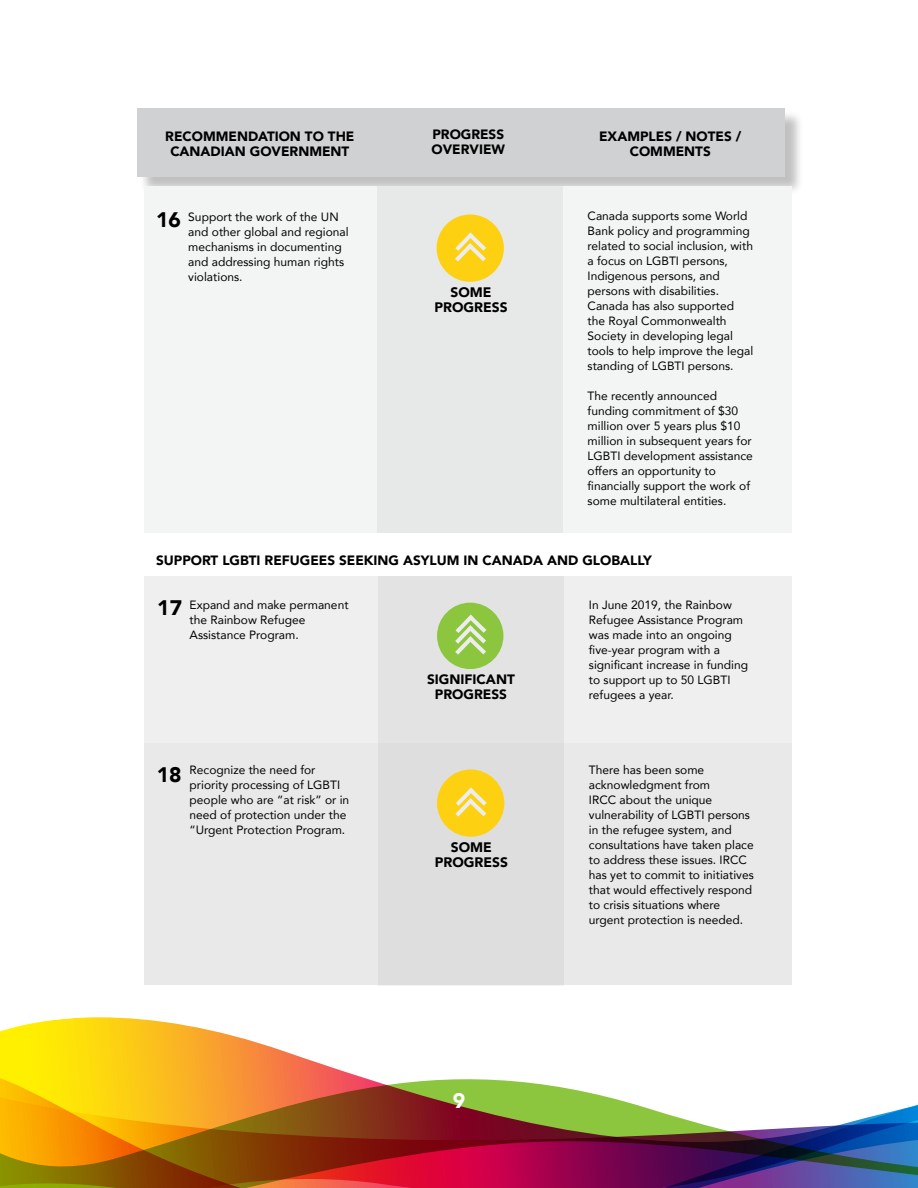
<style>
.page{position:relative;width:918px;height:1188px;background:#fff}
.page>*{position:absolute;margin:0;border:0;box-sizing:border-box;transform-origin:0 0}
.t1{font:900 21px "Avenir";color:#000}
.t2{font:900 21px "Avenir";color:#fff}
.t3{font:900 13.8px/15.3px "Avenir";color:#000;text-align:center}
.t4{font:900 13.65px/15.1px "Avenir";color:#000;text-align:center}
.t5{font:900 13.5px/15px "Avenir";color:#000;text-align:center}
.t6{font:12px/15px "Avenir";color:#000}
</style>
<div class="page">
<div style="left:144px;top:742px;width:648px;height:244px;background:#e9e9ea"></div>
<div style="left:144px;top:576px;width:648px;height:166px;background:#efeff0"></div>
<div style="left:139px;top:110px;width:665px;height:85px;background:#000;opacity:.25"></div>
<div style="left:137px;top:108px;width:648px;height:68px;background:#cfd1d2"></div>
<div style="left:144px;top:186px;width:648px;height:347px;background:#f3f4f4"></div>
<div style="left:378px;top:186px;width:185px;height:347px;background:#e7e8e8"></div>
<svg style="left:0;top:1017px;width:918px;height:171px"></svg>
<div style="left:378px;top:576px;width:185px;height:410px;background:#dedede"></div>
<div style="left:437px;top:603px;width:66px;height:66px;background:#8cc63f;border-radius:50%"></div>
<svg style="left:455px;top:614px;width:32px;height:41px"></svg>
<div style="left:437px;top:215px;width:67px;height:67px;background:#fdd012;border-radius:50%"></div>
<svg style="left:455px;top:232px;width:32px;height:30px"></svg>
<div style="left:437px;top:770px;width:67px;height:67px;background:#fdd012;border-radius:50%"></div>
<svg style="left:455px;top:787px;width:32px;height:30px"></svg>
<p class="t5" style="left:165px;top:128px;width:191px">RECOMMENDATION TO THE<br>CANADIAN GOVERNMENT</p>
<p class="t5" style="left:432px;top:127px;width:75px;text-align:left">PROGRESS<br>OVERVIEW</p>
<p class="t5" style="left:599px;top:128px;width:144px">EXAMPLES / NOTES /<br>COMMENTS</p>
<h1 class="t1" style="left:156px;top:201px;width:26px">16</h1>
<p class="t6" style="left:588px;top:208px;width:167px">Canada supports some World<br>Bank policy and programming related to social inclusion, with a focus on LGBTI persons,<br>Indigenous persons, and persons with disabilities.<br>Canada has also supported the Royal Commonwealth<br>Society in developing legal tools to help improve the legal standing of LGBTI persons.</p>
<p class="t6" style="left:588px;top:388px;width:167px">The recently announced funding commitment of $30 million over 5 years plus $10 million in subsequent years for<br>LGBTI development assistance offers an opportunity to financially support the work of some multilateral entities.</p>
<p class="t6" style="left:188px;top:208px;width:162px">Support the work of the UN and other global and regional mechanisms in documenting and addressing human rights violations.</p>
<p class="t3" style="left:434px;top:284px;width:75px">SOME<br>PROGRESS</p>
<p class="t5" style="left:156px;top:552px;width:497px">SUPPORT LGBTI REFUGEES SEEKING ASYLUM IN CANADA AND GLOBALLY</p>
<p class="t6" style="left:190px;top:597px;width:160px">Expand and make permanent the Rainbow Refugee<br>Assistance Program.</p>
<h1 class="t1" style="left:157px;top:590px;width:26px">17</h1>
<p class="t6" style="left:589px;top:597px;width:161px">In June 2019, the Rainbow<br>Refugee Assistance Program was made into an ongoing five-year program with a significant increase in funding to support up to 50 LGBTI refugees a year.</p>
<p class="t4" style="left:427px;top:671px;width:89px">SIGNIFICANT<br>PROGRESS</p>
<h1 class="t1" style="left:157px;top:756px;width:26px">18</h1>
<p class="t6" style="left:190px;top:762px;width:161px">Recognize the need for priority processing of LGBTI people who are “at risk” or in need of protection under the “Urgent Protection Program.</p>
<p class="t3" style="left:435px;top:839px;width:75px">SOME<br>PROGRESS</p>
<h1 class="t2" style="left:453px;top:1082px;width:14px">9</h1>
<p class="t6" style="left:589px;top:762px;width:166px">There has been some acknowledgment from<br>IRCC about the unique vulnerability of LGBTI persons in the refugee system, and consultations have taken place to address these issues. IRCC has yet to commit to initiatives that would effectively respond to crisis situations where urgent protection is needed.</p>
</div>
